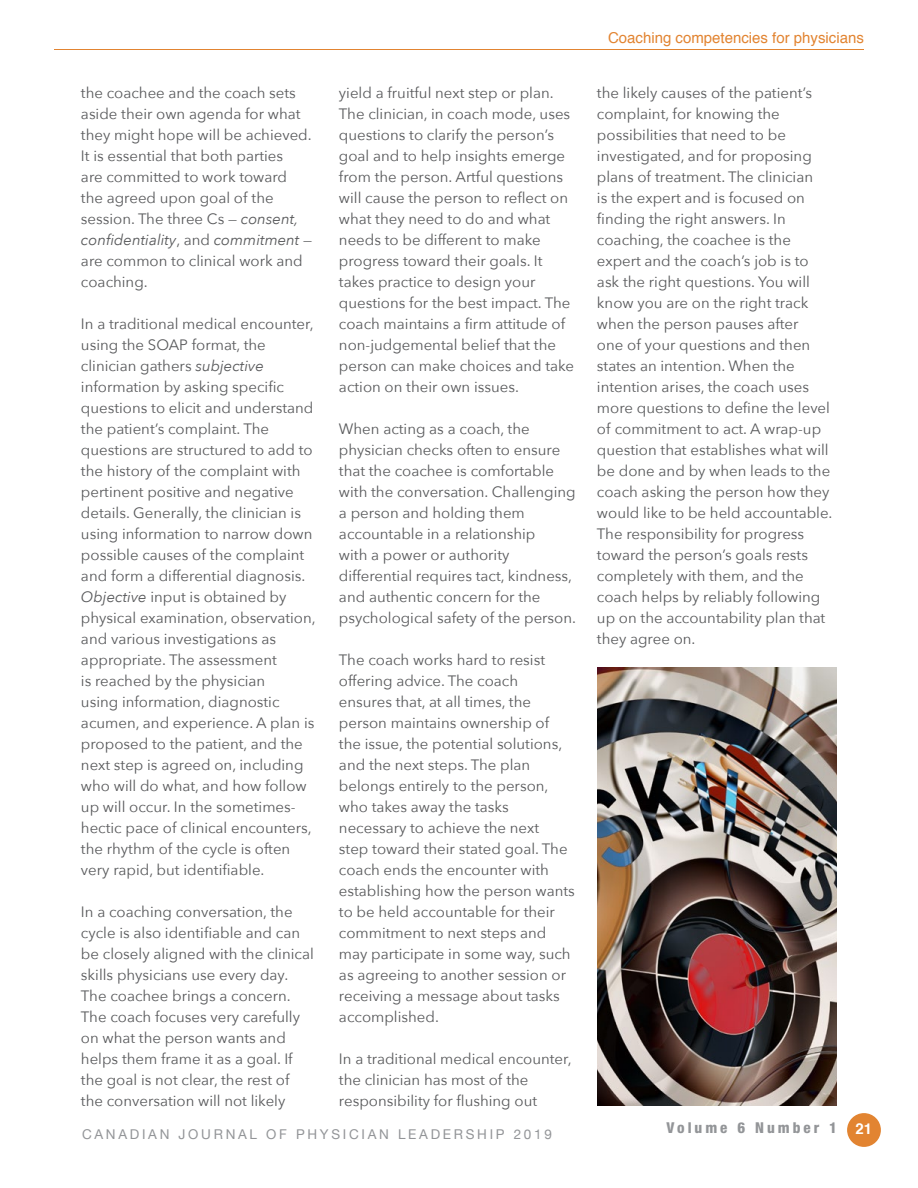
<style>
.page{position:relative;width:918px;height:1188px;background:#fff}
.page>*{position:absolute;margin:0;border:0;box-sizing:border-box;transform-origin:0 0}
.t1{font:15px/21px "Avenir Next";color:#58595b}
.t2{font:15px "Helvetica";color:#e28431}
.t3{font:800 condensed 15px "Helvetica Neue LT Pro";letter-spacing:.2em;color:#939598}
.t4{font:13.5px "Helvetica Neue";letter-spacing:.2em;color:#939598}
.s1{font-style:italic}
.s2{font-family:"Helvetica";font-weight:700;font-stretch:normal;color:#fff}
</style>
<div class="page">
<div style="left:847px;top:1113px;width:34px;height:34px;background:#e28431;border-radius:50%"></div>
<hr style="left:54px;top:49px;width:810px;height:1px;background:#e28431">
<img style="left:597px;top:667px;width:240px;height:438px">
<p class="t1" style="left:81px;top:81px;width:233px">the coachee and the coach sets aside their own agenda for what they might hope will be achieved.<br>It is essential that both parties<br>are committed to work toward the agreed upon goal of the session. The three Cs — <span class="s1">consent, confidentiality</span>, and <span class="s1">commitment</span> — are common to clinical work and coaching.</p>
<p class="t1" style="left:81px;top:312px;width:236px">In a traditional medical encounter, using the SOAP format, the clinician gathers <span class="s1">subjective </span>information by asking specific questions to elicit and understand the patient’s complaint. The questions are structured to add to the history of the complaint with pertinent positive and negative details. Generally, the clinician is using information to narrow down possible causes of the complaint and form a differential diagnosis.<br><span class="s1">Objective</span> input is obtained by physical examination, observation, and various investigations as appropriate. The assessment<br>is reached by the physician<br>using information, diagnostic acumen, and experience. A plan is proposed to the patient, and the next step is agreed on, including who will do what, and how follow up will occur. In the sometimes&shy;hectic pace of clinical encounters, the rhythm of the cycle is often very rapid, but identifiable.</p>
<p class="t1" style="left:81px;top:900px;width:234px">In a coaching conversation, the cycle is also identifiable and can be closely aligned with the clinical skills physicians use every day.<br>The coachee brings a concern.<br>The coach focuses very carefully on what the person wants and helps them frame it as a goal. If the goal is not clear, the rest of the conversation will not likely</p>
<p class="t1" style="left:339px;top:81px;width:237px">yield a fruitful next step or plan.<br>The clinician, in coach mode, uses questions to clarify the person’s goal and to help insights emerge from the person. Artful questions will cause the person to reflect on what they need to do and what needs to be different to make progress toward their goals. It takes practice to design your questions for the best impact. The coach maintains a firm attitude of non-judgemental belief that the person can make choices and take action on their own issues.</p>
<p class="t1" style="left:339px;top:417px;width:239px">When acting as a coach, the physician checks often to ensure that the coachee is comfortable with the conversation. Challenging a person and holding them accountable in a relationship<br>with a power or authority differential requires tact, kindness, and authentic concern for the psychological safety of the person.</p>
<p class="t1" style="left:339px;top:648px;width:237px">The coach works hard to resist offering advice. The coach ensures that, at all times, the person maintains ownership of the issue, the potential solutions, and the next steps. The plan belongs entirely to the person, who takes away the tasks necessary to achieve the next<br>step toward their stated goal. The coach ends the encounter with establishing how the person wants to be held accountable for their commitment to next steps and may participate in some way, such as agreeing to another session or receiving a message about tasks accomplished.</p>
<p class="t1" style="left:339px;top:1047px;width:234px">In a traditional medical encounter, the clinician has most of the responsibility for flushing out</p>
<p class="t2" style="left:608px;top:26px;width:257px">Coaching competencies for physicians</p>
<p class="t1" style="left:597px;top:81px;width:237px">the likely causes of the patient’s complaint, for knowing the possibilities that need to be investigated, and for proposing plans of treatment. The clinician<br>is the expert and is focused on finding the right answers. In coaching, the coachee is the expert and the coach’s job is to ask the right questions. You will know you are on the right track when the person pauses after<br>one of your questions and then states an intention. When the intention arises, the coach uses more questions to define the level of commitment to act. A wrap-up question that establishes what will be done and by when leads to the coach asking the person how they would like to be held accountable.<br>The responsibility for progress toward the person’s goals rests completely with them, and the coach helps by reliably following up on the accountability plan that they agree on.</p>
<p class="t4" style="left:82px;top:1124px;width:471px">CANADIAN JOURNAL OF PHYSICIAN LEADERSHIP 2019</p>
<p class="t3" style="left:666px;top:1119px;width:207px">Volume 6 Number 1 <span class="s2">21</span></p>
</div>
